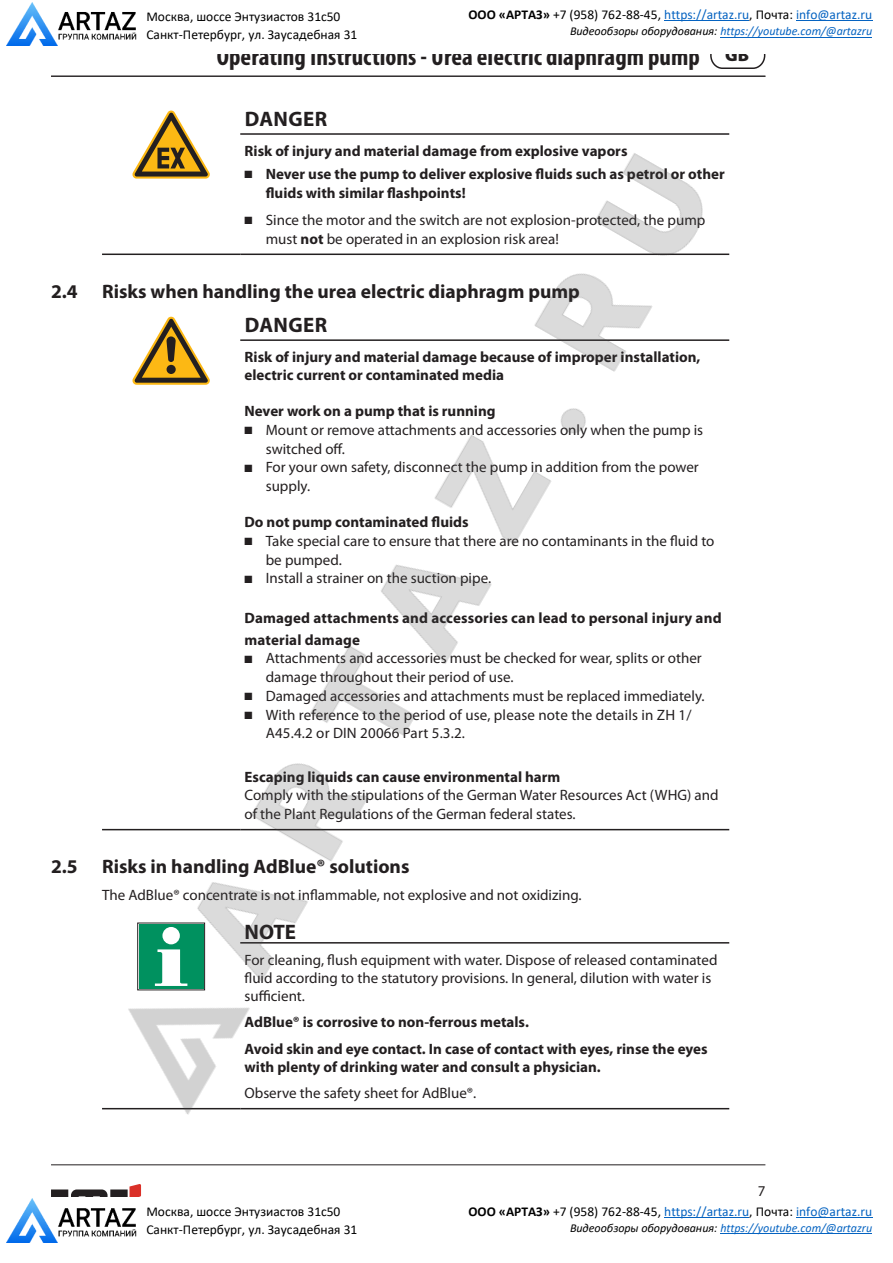
<style>
.page{position:relative;width:893px;height:1263px;background:#fff}
.page>*{position:absolute;margin:0;border:0;box-sizing:border-box;transform-origin:0 0}
.t1{font:700 condensed 25.5px "Myriad Pro";color:#231f20}
.t2{font:700 21px "Myriad Pro";letter-spacing:.02em;color:#231f20}
.t3{font:700 19.5px "Myriad Pro";color:#231f20}
.t4{font:15px/18.8px "Myriad Pro";color:#231f20}
.t5{font:700 15px/18.8px "Myriad Pro";color:#231f20}
.t6{font:13.5px "Calibri";color:#0563c1}
.t7{font:13.5px/17.7px "Calibri";color:#000}
.t8{font:italic 12px "Calibri";letter-spacing:-.005em;color:#0563c1}
.s1{font-weight:700;color:#000}
.s2{color:#000}
.s3{font-weight:900;font-stretch:normal;font-size:18px}
.s4{font-weight:700}
</style>
<div class="page">
<hr style="left:51px;top:1164px;width:714px;height:1px;background:#231f20">
<hr style="left:51px;top:76px;width:714px;height:1px;background:#231f20">
<div style="left:710px;top:41px;width:55px;height:28px;border:2px solid #231f20;border-radius:12px"></div>
<svg style="left:51px;top:1184px;width:91px;height:13px"></svg>
<svg style="left:156px;top:111px;width:30px;height:21px"></svg>
<hr style="left:664px;top:1217px;width:85px;height:1px;background:#0563c1">
<hr style="left:796px;top:1217px;width:76px;height:1px;background:#0563c1">
<hr style="left:720px;top:1233px;width:152px;height:1px;background:#0563c1">
<img style="left:6px;top:1199px;width:130px;height:43px">
<img style="left:102px;top:132px;width:628px;height:983px">
<div style="left:384px;top:0;width:509px;height:53px;background:#fff"></div>
<hr style="left:664px;top:20px;width:85px;height:1px;background:#0563c1">
<hr style="left:796px;top:20px;width:76px;height:1px;background:#0563c1">
<hr style="left:720px;top:37px;width:152px;height:1px;background:#0563c1">
<img style="left:6px;top:2px;width:130px;height:44px">
<p class="t7" style="left:146px;top:9px;width:213px">Москва, шоссе Энтузиастов 31с50<br>Санкт-Петербург, ул. Заусадебная 31</p>
<p class="t6" style="left:468px;top:9px;width:405px"><span class="s1">ООО «АРТАЗ»</span> <span class="s2">+7 (958) 762-88-45,</span> https://artaz.ru<span class="s2">, Почта:</span> info@artaz.ru</p>
<p class="t8" style="left:570px;top:26px;width:304px"><span class="s2">Видеообзоры оборудования:</span> https://youtube.com/@artazru</p>
<h1 class="t1" style="left:217px;top:41px;width:534px">Operating Instructions - Urea electric diaphragm pump <span class="s3">GB</span></h1>
<h2 class="t2" style="left:245px;top:106px;width:84px">DANGER</h2>
<p class="t5" style="left:244px;top:141px;width:384px">Risk of injury and material damage from explosive vapors</p>
<p class="t5" style="left:266px;top:164px;width:460px;text-indent:-21px">■ Never use the pump to deliver explosive fluids such as petrol or other fluids with similar flashpoints!</p>
<p class="t4" style="left:266px;top:210px;width:441px;text-indent:-21px">■ Since the motor and the switch are not explosion-protected, the pump must <span class="s4">not</span> be operated in an explosion risk area!</p>
<h3 class="t3" style="left:51px;top:279px;width:530px">2.4 Risks when handling the urea electric diaphragm pump</h3>
<h2 class="t2" style="left:245px;top:312px;width:84px">DANGER</h2>
<p class="t5" style="left:244px;top:347px;width:457px;line-height:18px">Risk of injury and material damage because of improper installation, electric current or contaminated media</p>
<p class="t5" style="left:244px;top:401px;width:253px">Never work on a pump that is running</p>
<p class="t4" style="left:266px;top:420px;width:439px;text-indent:-21px">■ Mount or remove attachments and accessories only when the pump is switched off.</p>
<p class="t4" style="left:266px;top:458px;width:434px;text-indent:-21px">■ For your own safety, disconnect the pump in addition from the power supply.</p>
<p class="t5" style="left:244px;top:512px;width:226px">Do not pump contaminated fluids</p>
<p class="t4" style="left:266px;top:531px;width:450px;text-indent:-21px">■ Take special care to ensure that there are no contaminants in the fluid to be pumped.</p>
<p class="t4" style="left:244px;top:569px;width:248px">■ Install a strainer on the suction pipe.</p>
<p class="t5" style="left:244px;top:607px;width:479px;line-height:21.6px">Damaged attachments and accessories can lead to personal injury and material damage</p>
<p class="t4" style="left:266px;top:649px;width:438px;text-indent:-21px">■ Attachments and accessories must be checked for wear, splits or other damage throughout their period of use.</p>
<p class="t4" style="left:244px;top:686px;width:462px">■ Damaged accessories and attachments must be replaced immediately.</p>
<p class="t4" style="left:266px;top:705px;width:427px;text-indent:-21px">■ With reference to the period of use, please note the details in ZH 1/<br>A45.4.2 or DIN 20066 Part 5.3.2.</p>
<p class="t5" style="left:244px;top:766px;width:317px">Escaping liquids can cause environmental harm</p>
<p class="t4" style="left:244px;top:786px;width:476px">Comply with the stipulations of the German Water Resources Act (WHG) and of the Plant Regulations of the German federal states.</p>
<h3 class="t3" style="left:51px;top:854px;width:360px">2.5 Risks in handling AdBlue® solutions</h3>
<p class="t4" style="left:102px;top:885px;width:481px">The AdBlue® concentrate is not inflammable, not explosive and not oxidizing.</p>
<h2 class="t2" style="left:244px;top:918px;width:53px">NOTE</h2>
<p class="t4" style="left:244px;top:950px;width:474px;line-height:18px">For cleaning, flush equipment with water. Dispose of released contaminated fluid according to the statutory provisions. In general, dilution with water is sufficient.</p>
<p class="t5" style="left:244px;top:1008px;width:465px;line-height:26.5px">AdBlue® is corrosive to non-ferrous metals.<br>Avoid skin and eye contact. In case of contact with eyes, rinse the eyes</p>
<p class="t5" style="left:244px;top:1057px;width:358px">with plenty of drinking water and consult a physician.</p>
<p class="t4" style="left:244px;top:1083px;width:233px">Observe the safety sheet for AdBlue®.</p>
<p class="t4" style="left:758px;top:1181px;width:9px">7</p>
<p class="t7" style="left:146px;top:1204px;width:213px">Москва, шоссе Энтузиастов 31с50<br>Санкт-Петербург, ул. Заусадебная 31</p>
<p class="t6" style="left:468px;top:1206px;width:405px"><span class="s1">ООО «АРТАЗ»</span> <span class="s2">+7 (958) 762-88-45,</span> https://artaz.ru<span class="s2">, Почта:</span> info@artaz.ru</p>
<p class="t8" style="left:570px;top:1223px;width:304px"><span class="s2">Видеообзоры оборудования:</span> https://youtube.com/@artazru</p>
</div>
